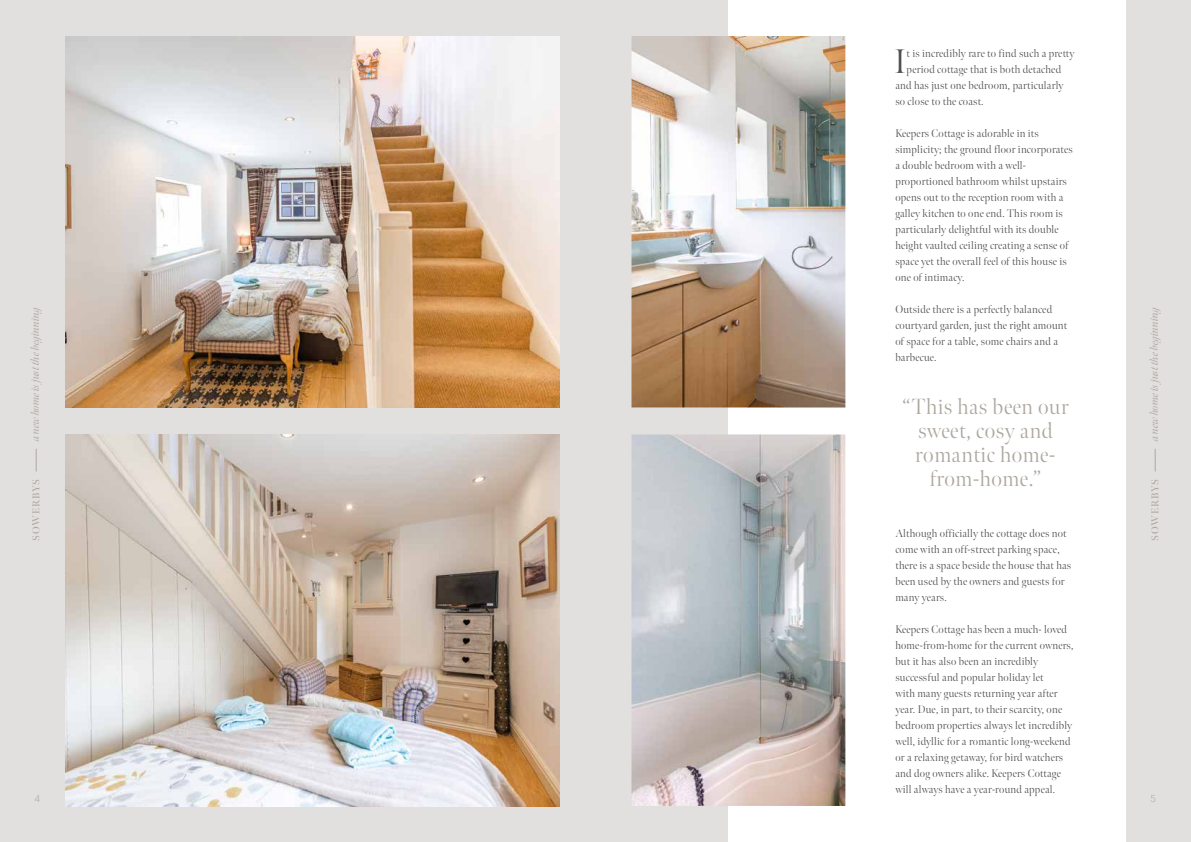
<style>
.page{position:relative;width:1191px;height:842px;background:#fff}
.page>*{position:absolute;margin:0;border:0;box-sizing:border-box;transform-origin:0 0}
.t1{font:300 34px "Meno Banner";color:#4f4f4f}
.t2{font:300 22px/24px "Meno Banner";letter-spacing:.025em;color:#ada8a0;text-align:center}
.t3{font:300 11px/16px "Meno Banner";letter-spacing:.02em;color:#4f4f4f}
.t4{font:italic 11px "Meno Banner";letter-spacing:-.01em;color:#ada8a0}
.t5{font:600 10px "Meno Banner";letter-spacing:.08em;color:#ada8a0}
.t6{font:300 10px "Quasimoda";color:#ada8a0}
</style>
<div class="page">
<div style="left:0;top:0;width:595px;height:842px;background:#e2e0df"></div>
<div style="left:595px;top:0;width:596px;height:842px;background:#e2e0df"></div>
<svg style="left:36px;top:449px;width:1px;height:22px"></svg>
<svg style="left:1155px;top:449px;width:1px;height:22px"></svg>
<div style="left:728px;top:0;width:397px;height:842px;background:#fff"></div>
<img style="left:631px;top:434px;width:214px;height:372px">
<img style="left:631px;top:36px;width:214px;height:371px">
<img style="left:66px;top:36px;width:493px;height:371px">
<img style="left:66px;top:434px;width:493px;height:372px">
<h1 class="t1" style="left:894px;top:41px;width:13px">I</h1>
<p class="t3" style="left:906px;top:46px;width:170px">t is incredibly rare to find such a pretty</p>
<p class="t3" style="left:906px;top:62px;width:156px">period cottage that is both detached</p>
<p class="t3" style="left:895px;top:78px;width:170px">and has just one bedroom, particularly</p>
<p class="t3" style="left:895px;top:94px;width:90px">so close to the coast.</p>
<p class="t3" style="left:895px;top:126px;width:179px">Keepers Cottage is adorable in its simplicity; the ground floor incorporates a double bedroom with a well&shy;proportioned bathroom whilst upstairs opens out to the reception room with a galley kitchen to one end. This room is particularly delightful with its double height vaulted ceiling creating a sense of space yet the overall feel of this house is one of intimacy.</p>
<p class="t3" style="left:895px;top:302px;width:173px">Outside there is a perfectly balanced courtyard garden, just the right amount of space for a table, some chairs and a barbecue.</p>
<p class="t4" style="left:29px;top:441px;width:138px;rotate:-90deg">a new home is just the beginning</p>
<p class="t4" style="left:1147px;top:441px;width:138px;rotate:-90deg">a new home is just the beginning</p>
<h2 class="t2" style="left:902px;top:395px;width:168px">“This has been our sweet, cosy and romantic home&shy;from-home.”</h2>
<p class="t5" style="left:30px;top:541px;width:63px;rotate:-90deg">SOWERBYS</p>
<p class="t5" style="left:1149px;top:541px;width:63px;rotate:-90deg">SOWERBYS</p>
<p class="t3" style="left:895px;top:526px;width:177px">Although officially the cottage does not come with an off-street parking space, there is a space beside the house that has been used by the owners and guests for many years.</p>
<p class="t3" style="left:895px;top:622px;width:180px">Keepers Cottage has been a much- loved home-from-home for the current owners, but it has also been an incredibly successful and popular holiday let<br>with many guests returning year after year. Due, in part, to their scarcity, one bedroom properties always let incredibly well, idyllic for a romantic long-weekend or a relaxing getaway, for bird watchers and dog owners alike. Keepers Cottage will always have a year-round appeal.</p>
<p class="t6" style="left:35px;top:791px;width:7px">4</p>
<p class="t6" style="left:1150px;top:791px;width:7px">5</p>
</div>
